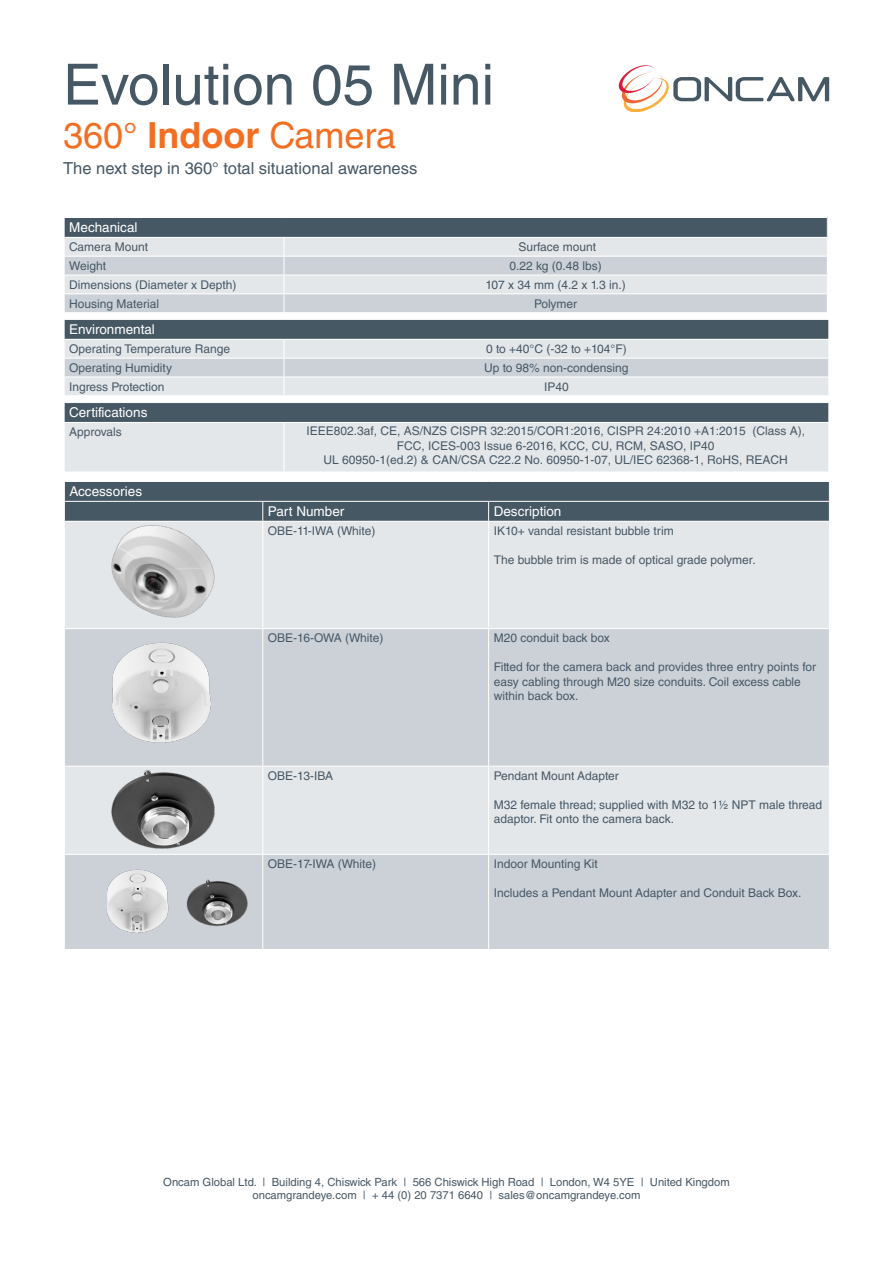
<style>
.page{position:relative;width:893px;height:1263px;background:#fff}
.page>*{position:absolute;margin:0;border:0;box-sizing:border-box;transform-origin:0 0}
.t1{font:56.85px "Helvetica LT Std";color:#475865}
.t2{font:36px "Helvetica LT Std";color:#f36e21}
.t3{font:16.5px "Helvetica LT Std";color:#475865}
.t4{font:13.5px "Helvetica LT Std";color:#fff}
.t5{font:12px/14.4px "Helvetica LT Std";color:#475865}
.t6{font:12px "Helvetica LT Std";letter-spacing:-.02em;color:#475865}
.t7{font:11.25px "Helvetica LT Std";color:#475865}
.s1{font-weight:700}
</style>
<div class="page">
<svg style="left:64px;top:218px;width:764px;height:94px;background:#bcc3c9"></svg>
<svg style="left:64px;top:320px;width:765px;height:75px;background:#b8bfc5"></svg>
<svg style="left:64px;top:403px;width:765px;height:69px;background:#b8bfc5"></svg>
<hr style="left:284px;top:423px;width:1px;height:49px;background:#fff">
<hr style="left:64px;top:422px;width:220px;height:1px;background:#fff">
<hr style="left:64px;top:423px;width:1px;height:49px;background:#fff">
<hr style="left:284px;top:422px;width:545px;height:1px;background:#fff">
<hr style="left:828px;top:423px;width:1px;height:49px;background:#fff">
<svg style="left:618px;top:65px;width:211px;height:46px"></svg>
<div style="left:65px;top:522px;width:764px;height:106px;background:#e4e7ea"></div>
<svg style="left:65px;top:629px;width:764px;height:320px;background:#d2d7dc"></svg>
<hr style="left:262px;top:522px;width:1px;height:106px;background:#fff">
<hr style="left:488px;top:522px;width:1px;height:106px;background:#fff">
<hr style="left:262px;top:629px;width:1px;height:137px;background:#fff">
<hr style="left:488px;top:629px;width:1px;height:137px;background:#fff">
<hr style="left:262px;top:766px;width:1px;height:88px;background:#fff">
<hr style="left:488px;top:766px;width:1px;height:88px;background:#fff">
<hr style="left:262px;top:855px;width:1px;height:94px;background:#fff">
<hr style="left:488px;top:855px;width:1px;height:94px;background:#fff">
<svg style="left:64px;top:481px;width:766px;height:40px;background:#52626e"></svg>
<hr style="left:64px;top:766px;width:199px;height:1px;background:#fff">
<hr style="left:263px;top:766px;width:226px;height:1px;background:#fff">
<hr style="left:489px;top:766px;width:341px;height:1px;background:#fff">
<hr style="left:64px;top:854px;width:199px;height:1px;background:#fff">
<hr style="left:263px;top:854px;width:226px;height:1px;background:#fff">
<hr style="left:489px;top:854px;width:341px;height:1px;background:#fff">
<img style="left:94px;top:760px;width:142px;height:97px">
<img style="left:94px;top:652px;width:133px;height:114px">
<img style="left:179px;top:868px;width:81px;height:59px">
<img style="left:76px;top:494px;width:175px;height:158px">
<img style="left:90px;top:860px;width:89px;height:87px">
<p class="t1" style="left:63px;top:52px;width:433px">Evolution 05 Mini</p>
<p class="t2" style="left:63px;top:114px;width:335px">360° <span class="s1">Indoor</span> Camera</p>
<p class="t3" style="left:63px;top:159px;width:356px">The next step in 360° total situational awareness</p>
<p class="t4" style="left:69px;top:220px;width:70px">Mechanical</p>
<p class="t5" style="left:69px;top:240px;width:80px">Camera Mount</p>
<p class="t5" style="left:518px;top:240px;width:79px">Surface mount</p>
<p class="t5" style="left:69px;top:258px;width:38px">Weight</p>
<p class="t5" style="left:509px;top:258px;width:94px">0.22 kg (0.48 lbs)</p>
<p class="t5" style="left:69px;top:277px;width:169px">Dimensions (Diameter x Depth)</p>
<p class="t5" style="left:485px;top:277px;width:142px">107 x 34 mm (4.2 x 1.3 in.)</p>
<p class="t5" style="left:69px;top:296px;width:91px">Housing Material</p>
<p class="t5" style="left:534px;top:296px;width:45px">Polymer</p>
<p class="t4" style="left:69px;top:322px;width:87px">Environmental</p>
<p class="t5" style="left:69px;top:342px;width:162px">Operating Temperature Range</p>
<p class="t5" style="left:486px;top:342px;width:142px">0 to +40°C (-32 to +104°F)</p>
<p class="t5" style="left:69px;top:360px;width:104px">Operating Humidity</p>
<p class="t5" style="left:484px;top:360px;width:146px">Up to 98% non-condensing</p>
<p class="t5" style="left:69px;top:379px;width:97px">Ingress Protection</p>
<p class="t5" style="left:544px;top:379px;width:26px">IP40</p>
<p class="t4" style="left:69px;top:405px;width:80px">Certifications</p>
<p class="t5" style="left:69px;top:425px;width:54px">Approvals</p>
<p class="t5" style="left:306px;top:424px;width:500px;text-align:center">IEEE802.3af, CE, AS/NZS CISPR 32:2015/COR1:2016, CISPR 24:2010 +A1:2015 (Class A),<br>FCC, ICES-003 Issue 6-2016, KCC, CU, RCM, SASO, IP40<br>UL 60950-1(ed.2) &amp; CAN/CSA C22.2 No. 60950-1-07, UL/IEC 62368-1, RoHS, REACH</p>
<p class="t4" style="left:69px;top:484px;width:74px">Accessories</p>
<p class="t4" style="left:268px;top:504px;width:78px">Part Number</p>
<p class="t4" style="left:494px;top:504px;width:69px">Description</p>
<p class="t5" style="left:268px;top:523px;width:109px">OBE-11-IWA (White)</p>
<p class="t5" style="left:494px;top:523px;width:182px">IK10+ vandal resistant bubble trim</p>
<p class="t5" style="left:494px;top:552px;width:263px">The bubble trim is made of optical grade polymer.</p>
<p class="t6" style="left:268px;top:631px;width:117px">OBE-16-OWA (White)</p>
<p class="t5" style="left:494px;top:631px;width:118px">M20 conduit back box</p>
<p class="t5" style="left:494px;top:660px;width:324px">Fitted for the camera back and provides three entry points for easy cabling through M20 size conduits. Coil excess cable within back box.</p>
<p class="t5" style="left:268px;top:768px;width:67px">OBE-13-IBA</p>
<p class="t5" style="left:494px;top:768px;width:127px">Pendant Mount Adapter</p>
<p class="t5" style="left:494px;top:797px;width:330px">M32 female thread; supplied with M32 to 1½ NPT male thread adaptor. Fit onto the camera back.</p>
<p class="t5" style="left:268px;top:857px;width:110px">OBE-17-IWA (White)</p>
<p class="t5" style="left:494px;top:857px;width:106px">Indoor Mounting Kit</p>
<p class="t5" style="left:494px;top:885px;width:309px">Includes a Pendant Mount Adapter and Conduit Back Box.</p>
<p class="t7" style="left:163px;top:1175px;width:568px">Oncam Global Ltd. | Building 4, Chiswick Park | 566 Chiswick High Road | London, W4 5YE | United Kingdom</p>
<p class="t7" style="left:252px;top:1189px;width:389px">oncamgrandeye.com | + 44 (0) 20 7371 6640 | sales@oncamgrandeye.com</p>
</div>
